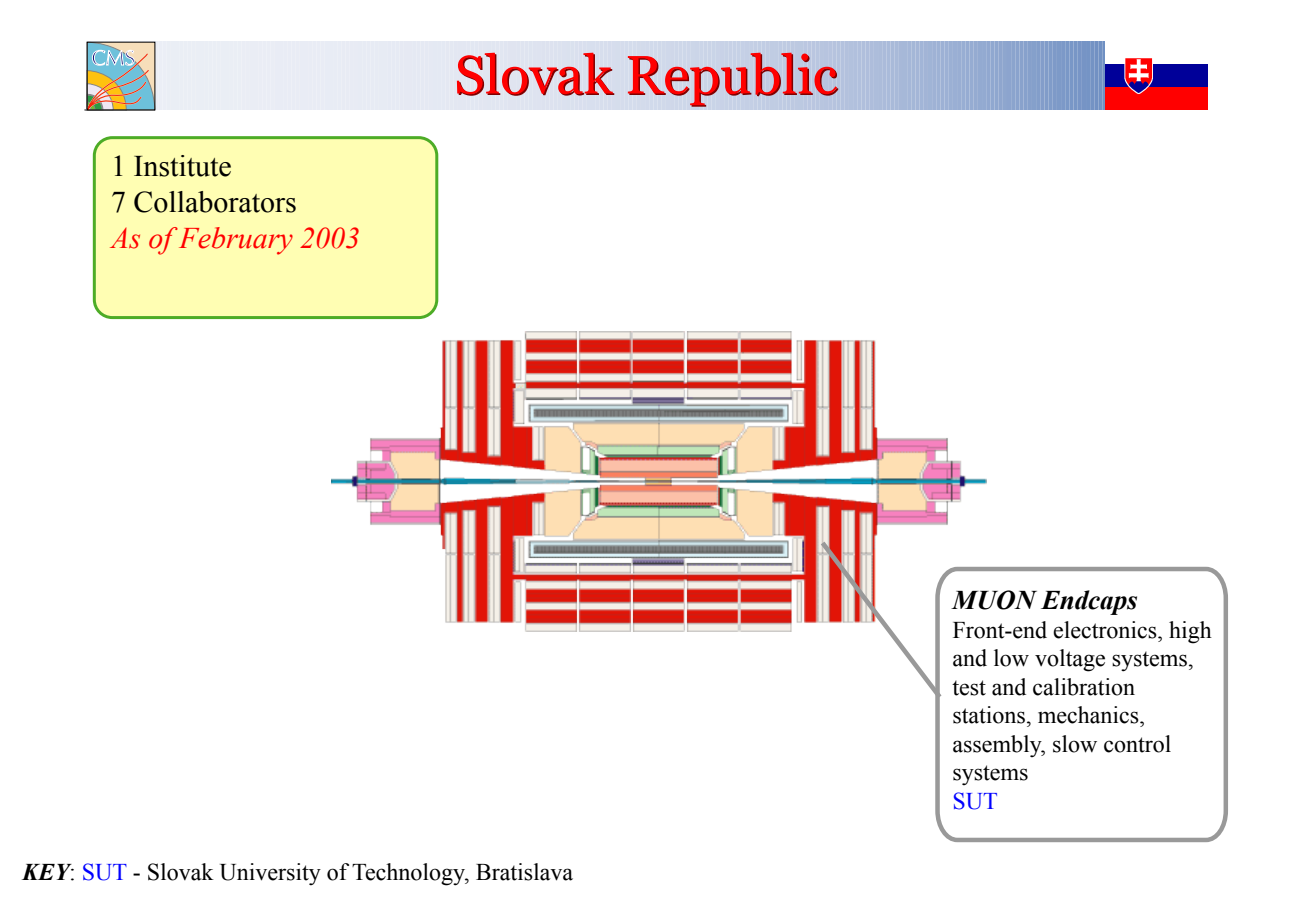
<style>
.page{position:relative;width:1296px;height:918px;background:#fff}
.page>*{position:absolute;margin:0;border:0;box-sizing:border-box;transform-origin:0 0}
.t1{font:54px "Georgia";color:#f00}
.t2{font:30px/36px "Times New Roman";color:#000}
.t3{font:italic 30px "Times New Roman";color:#f00}
.t4{font:italic 700 27px "Times New Roman";color:#000}
.t5{font:24px/28.5px "Times New Roman";color:#000}
.t6{font:24px "Times New Roman";color:#00f}
.s1{font-weight:700;font-style:italic}
.s2{color:#00f}
</style>
<div class="page">
<img style="left:331px;top:331px;width:656px;height:300px">
<div style="left:93px;top:136px;width:345px;height:183px;background:#fffeb3;border:3px solid #4dac26;border-radius:18px"></div>
<svg style="left:935px;top:565px;width:293px;height:278px"></svg>
<svg style="left:84px;top:42px;width:1123px;height:69px"></svg>
<img style="left:1105px;top:42px;width:102px;height:67px">
<svg style="left:818px;top:538px;width:128px;height:165px"></svg>
<p class="t2" style="left:111px;top:147px;width:187px">1 Institute<br>7 Collaborators</p>
<p class="t3" style="left:111px;top:217px;width:251px">As of February 2003</p>
<h1 class="t1" style="left:454px;top:44px;width:384px">Slovak Republic</h1>
<p class="t5" style="left:22px;top:857px;width:552px"><span class="s1">KEY</span>: <span class="s2">SUT</span> - Slovak University of Technology, Bratislava</p>
<p class="t4" style="left:952px;top:582px;width:187px">MUON Endcaps</p>
<p class="t5" style="left:952px;top:615px;width:261px">Front-end electronics, high and low voltage systems, test and calibration stations, mechanics, assembly, slow control systems</p>
<p class="t6" style="left:952px;top:785px;width:47px">SUT</p>
</div>
